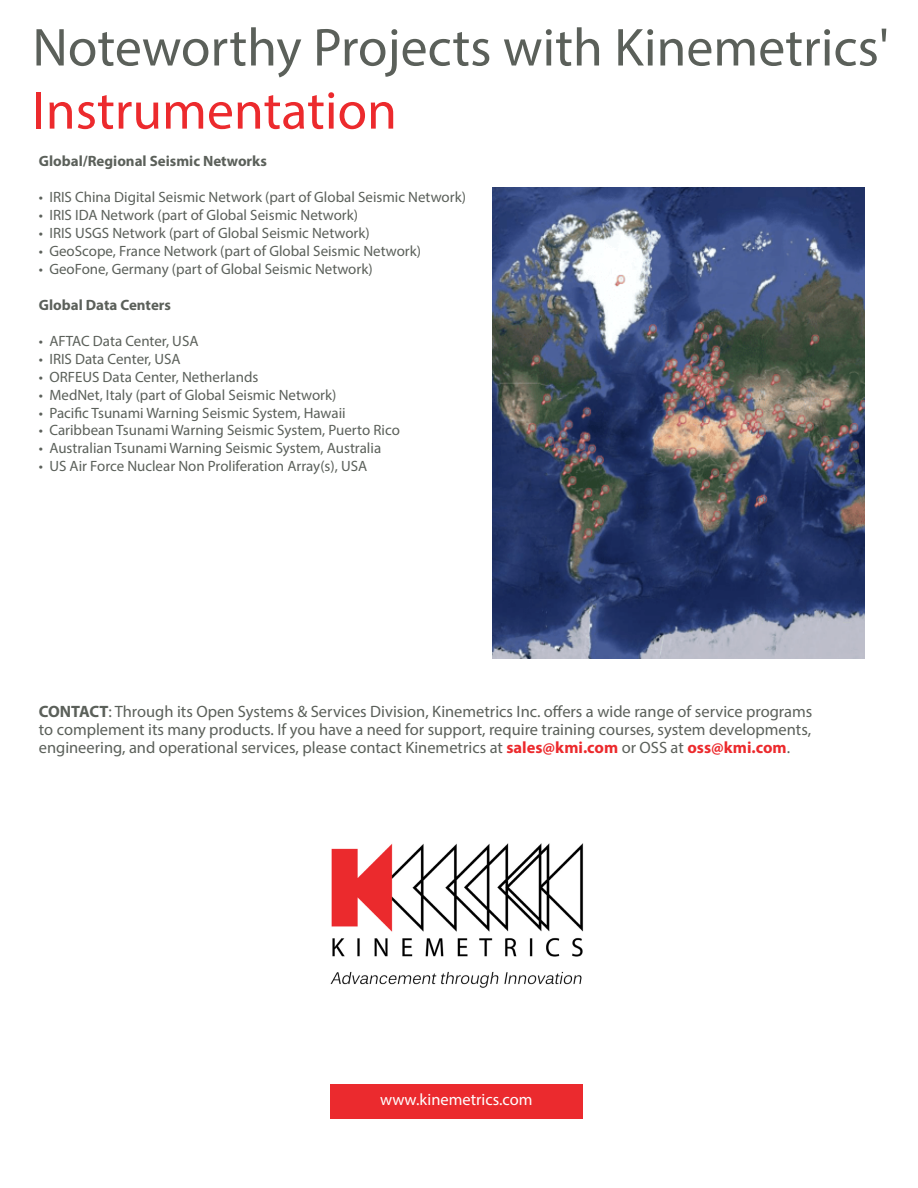
<style>
.page{position:relative;width:918px;height:1188px;background:#fff}
.page>*{position:absolute;margin:0;border:0;box-sizing:border-box;transform-origin:0 0}
.HEADERS{font:53.85px "Myriad Pro";color:#5b605a}
.HEADERS-2{font:53.85px "Myriad Pro";color:#ec2a2d}
.t1{font:16.5px/18px "Myriad Pro";color:#5b605a;text-align:justify}
.t2{font:16.5px "Myriad Pro";color:#fff}
.t3{font:15px "Myriad Pro";color:#5b605a}
.t4{font:700 15px "Myriad Pro";color:#5b605a}
.s1{font-weight:700}
.s2{font-weight:700;color:#ec2a2d}
</style>
<div class="page">
<img style="left:493px;top:188px;width:372px;height:470px">
<img style="left:330px;top:843px;width:254px;height:145px">
<div style="left:330px;top:1084px;width:252px;height:35px;background:#eb2a2e"></div>
<p class="HEADERS" style="left:32px;top:14px;width:858px">Noteworthy Projects with Kinemetrics'</p>
<p class="HEADERS-2" style="left:32px;top:77px;width:366px">Instrumentation</p>
<p class="t4" style="left:39px;top:152px;width:229px">Global/Regional Seismic Networks</p>
<p class="t3" style="left:39px;top:188px;width:429px">• IRIS China Digital Seismic Network (part of Global Seismic Network)</p>
<p class="t3" style="left:39px;top:206px;width:321px">• IRIS IDA Network (part of Global Seismic Network)</p>
<p class="t3" style="left:39px;top:224px;width:332px">• IRIS USGS Network (part of Global Seismic Network)</p>
<p class="t3" style="left:39px;top:242px;width:384px">• GeoScope, France Network (part of Global Seismic Network)</p>
<p class="t3" style="left:39px;top:260px;width:335px">• GeoFone, Germany (part of Global Seismic Network)</p>
<p class="t4" style="left:39px;top:295px;width:134px">Global Data Centers</p>
<p class="t3" style="left:39px;top:332px;width:161px">• AFTAC Data Center, USA</p>
<p class="t3" style="left:39px;top:349px;width:143px">• IRIS Data Center, USA</p>
<p class="t3" style="left:39px;top:367px;width:221px">• ORFEUS Data Center, Netherlands</p>
<p class="t3" style="left:39px;top:385px;width:299px">• MedNet, Italy (part of Global Seismic Network)</p>
<p class="t3" style="left:39px;top:403px;width:308px">• Pacific Tsunami Warning Seismic System, Hawaii</p>
<p class="t3" style="left:39px;top:421px;width:363px">• Caribbean Tsunami Warning Seismic System, Puerto Rico</p>
<p class="t3" style="left:39px;top:439px;width:344px">• Australian Tsunami Warning Seismic System, Australia</p>
<p class="t3" style="left:39px;top:457px;width:330px">• US Air Force Nuclear Non Proliferation Array(s), USA</p>
<p class="t1" style="left:39px;top:702px;width:775px"><span class="s1">CONTACT</span>: Through its Open Systems &amp; Services Division, Kinemetrics Inc. offers a wide range of service programs to complement its many products. If you have a need for support, require training courses, system developments, engineering, and operational services, please contact Kinemetrics at <span class="s2">sales@kmi.com</span> or OSS at <span class="s2">oss@kmi.com</span>.</p>
<p class="t2" style="left:380px;top:1090px;width:154px">www.kinemetrics.com</p>
</div>
